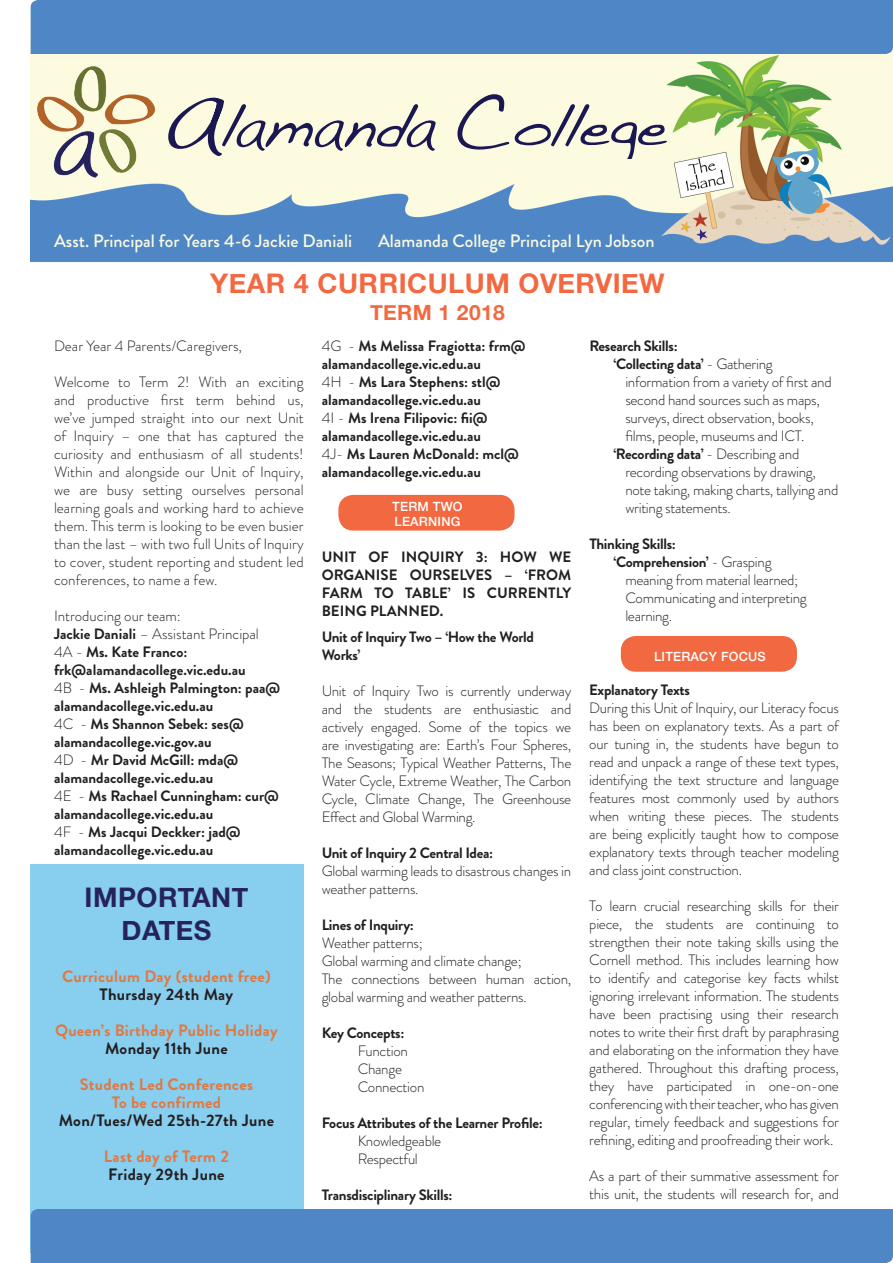
<style>
.page{position:relative;width:893px;height:1263px;background:#fff}
.page>*{position:absolute;margin:0;border:0;box-sizing:border-box;transform-origin:0 0}
.t1{font:700 27px "Helvetica Neue";letter-spacing:.02em;color:#f26941}
.t2{font:700 27px/32.4px "Helvetica Neue";letter-spacing:.02em;color:#26225d;text-align:center}
.t3{font:700 21px "Helvetica Neue";letter-spacing:.02em;color:#f26941}
.t4{font:500 18px "Brandon Grotesque";color:#fcfbe0}
.t5{font:700 16.5px/18px "Brandon Grotesque";letter-spacing:.02em;color:#de7944;text-align:center}
.t6{font:700 16.5px "Brandon Grotesque";letter-spacing:.02em;color:#231f20}
.t7{font:300 15px/18px "Brandon Grotesque";letter-spacing:-.02em;color:#231f20}
.t8{font:700 15px/18px "Brandon Grotesque";color:#231f20}
.t9{font:700 15px/18px "Brandon Grotesque";letter-spacing:-.02em;color:#231f20}
.t10{font:300 15px "Brandon Grotesque";color:#231f20}
.t11{font:500 12.75px/15.3px "Helvetica Neue";letter-spacing:.02em;color:#fff}
.s1{font-weight:300}
</style>
<div class="page">
<div style="left:31px;top:864px;width:273px;height:388px;background:#88ceef"></div>
<img style="left:31px;top:54px;width:862px;height:208px">
<svg style="left:457px;top:94px;width:52px;height:56px;background:#d2d1c6"></svg>
<svg style="left:515px;top:103px;width:152px;height:56px;background:#d4d3c7"></svg>
<svg style="left:168px;top:94px;width:268px;height:63px;background:#d5d4c7"></svg>
<div style="left:31px;top:0;width:862px;height:54px;background:#4f87c6"></div>
<img style="left:34px;top:63px;width:122px;height:115px">
<div style="left:31px;top:1209px;width:862px;height:54px;background:#4f87c6"></div>
<div style="left:338px;top:495px;width:176px;height:36px;background:#f26941;border-radius:15px"></div>
<div style="left:621px;top:636px;width:176px;height:36px;background:#f26941;border-radius:15px"></div>
<p class="t4" style="left:54px;top:228px;width:300px">Asst. Principal for Years 4-6 Jackie Daniali</p>
<p class="t4" style="left:378px;top:228px;width:278px">Alamanda College Principal Lyn Jobson</p>
<h1 class="t1" style="left:210px;top:262px;width:456px">YEAR 4 CURRICULUM OVERVIEW</h1>
<h2 class="t3" style="left:370px;top:296px;width:136px">TERM 1 2018</h2>
<p class="t10" style="left:54px;top:335px;width:190px">Dear Year 4 Parents/Caregivers,</p>
<p class="t7" style="left:54px;top:373px;width:251px;text-align:justify">Welcome to Term 2! With an exciting and productive first term behind us, we’ve jumped straight into our next Unit of Inquiry – one that has captured the curiosity and enthusiasm of all students!<br>Within and alongside our Unit of Inquiry, we are busy setting ourselves personal learning goals and working hard to achieve them. This term is looking to be even busier than the last – with two full Units of Inquiry to cover, student reporting and student led conferences, to name a few.</p>
<p class="t8" style="left:54px;top:607px;width:228px"><span class="s1">Introducing our team:<br></span>Jackie Daniali <span class="s1">– Assistant Principal<br>4A -</span> Ms. Kate Franco: frk@alamandacollege.vic.edu.au<br><span class="s1">4B -</span> Ms. Ashleigh Palmington: paa@ alamandacollege.vic.edu.au<br><span class="s1">4C -</span> Ms Shannon Sebek: ses@ alamandacollege.vic.gov.au<br><span class="s1">4D -</span> Mr David McGill: mda@ alamandacollege.vic.edu.au<br><span class="s1">4E -</span> Ms Rachael Cunningham: cur@ alamandacollege.vic.edu.au<br><span class="s1">4F -</span> Ms Jacqui Deckker: jad@ alamandacollege.vic.edu.au</p>
<h1 class="t2" style="left:85px;top:882px;width:165px">IMPORTANT<br>DATES</h1>
<p class="t5" style="left:62px;top:967px;width:210px">Curriculum Day (student free)</p>
<p class="t6" style="left:100px;top:982px;width:135px">Thursday 24th May</p>
<p class="t5" style="left:55px;top:1021px;width:224px">Queen’s Birthday Public Holiday</p>
<p class="t6" style="left:105px;top:1036px;width:124px">Monday 11th June</p>
<p class="t5" style="left:80px;top:1075px;width:175px">Student Led Conferences<br>To be confirmed</p>
<p class="t6" style="left:59px;top:1108px;width:217px">Mon/Tues/Wed 25th-27th June</p>
<p class="t5" style="left:104px;top:1147px;width:126px">Last day of Term 2</p>
<p class="t6" style="left:108px;top:1162px;width:118px">Friday 29th June</p>
<p class="t8" style="left:322px;top:337px;width:205px"><span class="s1">4G -</span> Ms Melissa Fragiotta: frm@ alamandacollege.vic.edu.au<br><span class="s1">4H -</span> Ms Lara Stephens: stl@ alamandacollege.vic.edu.au<br><span class="s1">4I -</span> Ms Irena Filipovic: fii@ alamandacollege.vic.edu.au<br><span class="s1">4J-</span> Ms Lauren McDonald: mcl@ alamandacollege.vic.edu.au</p>
<p class="t11" style="left:392px;top:498px;width:72px">TERM TWO<br>LEARNING</p>
<p class="t8" style="left:322px;top:548px;width:251px;text-align:justify">UNIT OF INQUIRY 3: HOW WE ORGANISE OURSELVES – ‘FROM FARM TO TABLE’ IS CURRENTLY BEING PLANNED.</p>
<p class="t9" style="left:322px;top:628px;width:214px">Unit of Inquiry Two – ‘How the World<br>Works’</p>
<p class="t7" style="left:322px;top:682px;width:251px;text-align:justify">Unit of Inquiry Two is currently underway and the students are enthusiastic and actively engaged. Some of the topics we are investigating are: Earth’s Four Spheres, The Seasons; Typical Weather Patterns, The Water Cycle, Extreme Weather, The Carbon Cycle, Climate Change, The Greenhouse Effect and Global Warming.</p>
<p class="t9" style="left:322px;top:844px;width:173px">Unit of Inquiry 2 Central Idea:</p>
<p class="t7" style="left:322px;top:862px;width:251px">Global warming leads to disastrous changes in weather patterns.</p>
<p class="t9" style="left:322px;top:916px;width:94px">Lines of Inquiry:</p>
<p class="t7" style="left:322px;top:934px;width:251px">Weather patterns;<br>Global warming and climate change;<br>The connections between human action, global warming and weather patterns.</p>
<p class="t9" style="left:322px;top:1024px;width:84px">Key Concepts:</p>
<p class="t7" style="left:358px;top:1042px;width:68px">Function<br>Change<br>Connection</p>
<p class="t9" style="left:322px;top:1114px;width:223px">Focus Attributes of the Learner Profile:</p>
<p class="t7" style="left:358px;top:1132px;width:85px">Knowledgeable<br>Respectful</p>
<p class="t9" style="left:322px;top:1186px;width:132px">Transdisciplinary Skills:</p>
<p class="t9" style="left:589px;top:337px;width:90px">Research Skills:</p>
<p class="t9" style="left:613px;top:355px;width:161px">‘Collecting data’ <span class="s1">- Gathering</span></p>
<p class="t7" style="left:625px;top:373px;width:208px">information from a variety of first and</p>
<p class="t7" style="left:625px;top:391px;width:196px">second hand sources such as maps,</p>
<p class="t7" style="left:625px;top:409px;width:190px">surveys, direct observation, books,</p>
<p class="t7" style="left:625px;top:427px;width:181px">films, people, museums and ICT.</p>
<p class="t9" style="left:613px;top:445px;width:187px">‘Recording data’ <span class="s1">- Describing and</span></p>
<p class="t7" style="left:625px;top:463px;width:192px">recording observations by drawing,</p>
<p class="t7" style="left:625px;top:481px;width:214px">note taking, making charts, tallying and</p>
<p class="t7" style="left:625px;top:499px;width:107px">writing statements.</p>
<p class="t9" style="left:589px;top:535px;width:88px">Thinking Skills:</p>
<p class="t9" style="left:613px;top:553px;width:160px">‘Comprehension’ <span class="s1">- Grasping</span></p>
<p class="t7" style="left:625px;top:571px;width:174px">meaning from material learned;</p>
<p class="t7" style="left:625px;top:589px;width:183px">Communicating and interpreting</p>
<p class="t7" style="left:625px;top:607px;width:48px">learning.</p>
<p class="t11" style="left:654px;top:648px;width:113px">LITERACY FOCUS</p>
<p class="t9" style="left:589px;top:681px;width:102px">Explanatory Texts</p>
<p class="t7" style="left:589px;top:699px;width:251px;text-align:justify">During this Unit of Inquiry, our Literacy focus has been on explanatory texts. As a part of our tuning in, the students have begun to read and unpack a range of these text types, identifying the text structure and language features most commonly used by authors when writing these pieces. The students are being explicitly taught how to compose explanatory texts through teacher modeling and class joint construction.</p>
<p class="t7" style="left:589px;top:897px;width:251px;text-align:justify">To learn crucial researching skills for their piece, the students are continuing to strengthen their note taking skills using the Cornell method. This includes learning how to identify and categorise key facts whilst ignoring irrelevant information. The students have been practising using their research notes to write their first draft by paraphrasing and elaborating on the information they have gathered. Throughout this drafting process, they have participated in one-on-one conferencing with their teacher, who has given regular, timely feedback and suggestions for refining, editing and proofreading their work.</p>
<p class="t7" style="left:589px;top:1167px;width:251px">As a part of their summative assessment for this unit, the students will research for, and</p>
</div>
